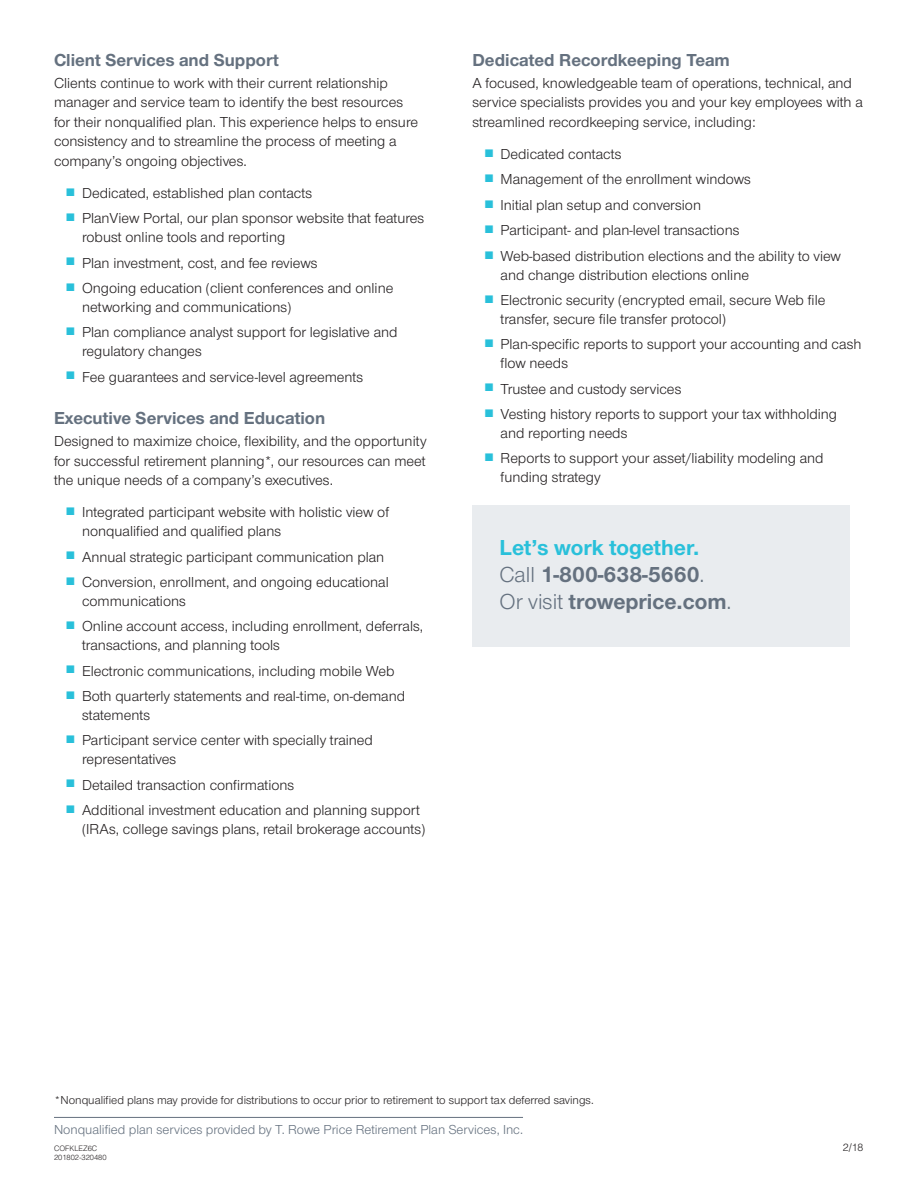
<style>
.page{position:relative;width:918px;height:1188px;background:#fff}
.page>*{position:absolute;margin:0;border:0;box-sizing:border-box;transform-origin:0 0}
.t1{font:700 22.5px/27px "Nimbus Sans Novus";color:#65717f}
.t2{font:700 18px "Nimbus Sans Novus";color:#65717f}
.t3{font:15px/25.5px "Nimbus Sans Novus";color:#231f20}
.t4{font:13.5px "Nimbus Sans Novus";color:#65717f}
.t5{font:12px "Nimbus Sans Novus";color:#231f20}
.t6{font:300 10.5px "Helvetica LT Std";color:#231f20}
.t7{font:300 7.5px "Helvetica LT Std";color:#231f20}
.s1{color:#29c0da}
.s2{font-weight:400}
</style>
<div class="page">
<div style="left:472px;top:505px;width:378px;height:142px;background:#e9ecef"></div>
<hr style="left:54px;top:1117px;width:469px;height:1px;background:#65717f">
<p class="t2" style="left:54px;top:48px;width:227px">Client Services and Support</p>
<p class="t3" style="left:54px;top:72px;width:366px;line-height:19.5px">Clients continue to work with their current relationship manager and service team to identify the best resources for their nonqualified plan. This experience helps to ensure consistency and to streamline the process of meeting a company’s ongoing objectives.</p>
<p class="t3" style="left:82px;top:180px;width:344px">Dedicated, established plan contacts<br>PlanView Portal, our plan sponsor website that features</p>
<p class="t3" style="left:82px;top:224px;width:313px">robust online tools and reporting<br>Plan investment, cost, and fee reviews<br>Ongoing education (client conferences and online</p>
<p class="t3" style="left:82px;top:294px;width:317px">networking and communications)<br>Plan compliance analyst support for legislative and</p>
<p class="t3" style="left:82px;top:338px;width:283px">regulatory changes<br>Fee guarantees and service-level agreements</p>
<p class="t2" style="left:54px;top:406px;width:273px">Executive Services and Education</p>
<p class="t3" style="left:54px;top:431px;width:374px;line-height:19.5px;text-align:justify">Designed to maximize choice, flexibility, and the opportunity for successful retirement planning*, our resources can meet the unique needs of a company’s executives.</p>
<p class="t3" style="left:82px;top:502px;width:309px;line-height:18.8px">Integrated participant website with holistic view of nonqualified and qualified plans</p>
<p class="t3" style="left:82px;top:543px;width:308px">Annual strategic participant communication plan<br>Conversion, enrollment, and ongoing educational</p>
<p class="t3" style="left:82px;top:588px;width:343px">communications<br>Online account access, including enrollment, deferrals,</p>
<p class="t3" style="left:82px;top:632px;width:325px">transactions, and planning tools<br>Electronic communications, including mobile Web<br>Both quarterly statements and real-time, on-demand</p>
<p class="t3" style="left:82px;top:702px;width:292px">statements<br>Participant service center with specially trained</p>
<p class="t3" style="left:82px;top:746px;width:339px">representatives<br>Detailed transaction confirmations<br>Additional investment education and planning support</p>
<p class="t3" style="left:82px;top:816px;width:345px">(IRAs, college savings plans, retail brokerage accounts)</p>
<p class="t2" style="left:472px;top:48px;width:259px">Dedicated Recordkeeping Team</p>
<p class="t3" style="left:472px;top:72px;width:392px;line-height:19.5px">A focused, knowledgeable team of operations, technical, and service specialists provides you and your key employees with a streamlined recordkeeping service, including:</p>
<p class="t3" style="left:501px;top:141px;width:342px">Dedicated contacts<br>Management of the enrollment windows<br>Initial plan setup and conversion<br>Participant- and plan-level transactions<br>Web-based distribution elections and the ability to view</p>
<p class="t3" style="left:501px;top:261px;width:326px">and change distribution elections online<br>Electronic security (encrypted email, secure Web file</p>
<p class="t3" style="left:501px;top:306px;width:362px">transfer, secure file transfer protocol)<br>Plan-specific reports to support your accounting and cash</p>
<p class="t3" style="left:501px;top:350px;width:338px">flow needs<br>Trustee and custody services<br>Vesting history reports to support your tax withholding</p>
<p class="t3" style="left:501px;top:420px;width:325px">and reporting needs<br>Reports to support your asset/liability modeling and</p>
<p class="t3" style="left:501px;top:464px;width:102px">funding strategy</p>
<h1 class="t1" style="left:500px;top:533px;width:233px"><span class="s1">Let’s work together.<br></span><span class="s2">Call</span> 1-800-638-5660<span class="s2">.<br>Or visit</span> troweprice.com<span class="s2">.</span></h1>
<p class="t5" style="left:54px;top:1092px;width:541px">*Nonqualified plans may provide for distributions to occur prior to retirement to support tax deferred savings.</p>
<p class="t4" style="left:54px;top:1121px;width:471px">Nonqualified plan services provided by T. Rowe Price Retirement Plan Services, Inc.</p>
<p class="t7" style="left:54px;top:1144px;width:45px">COFKLEZ6C</p>
<p class="t6" style="left:843px;top:1141px;width:22px">2/18</p>
<p class="t7" style="left:54px;top:1153px;width:54px">201802-320480</p>
</div>
